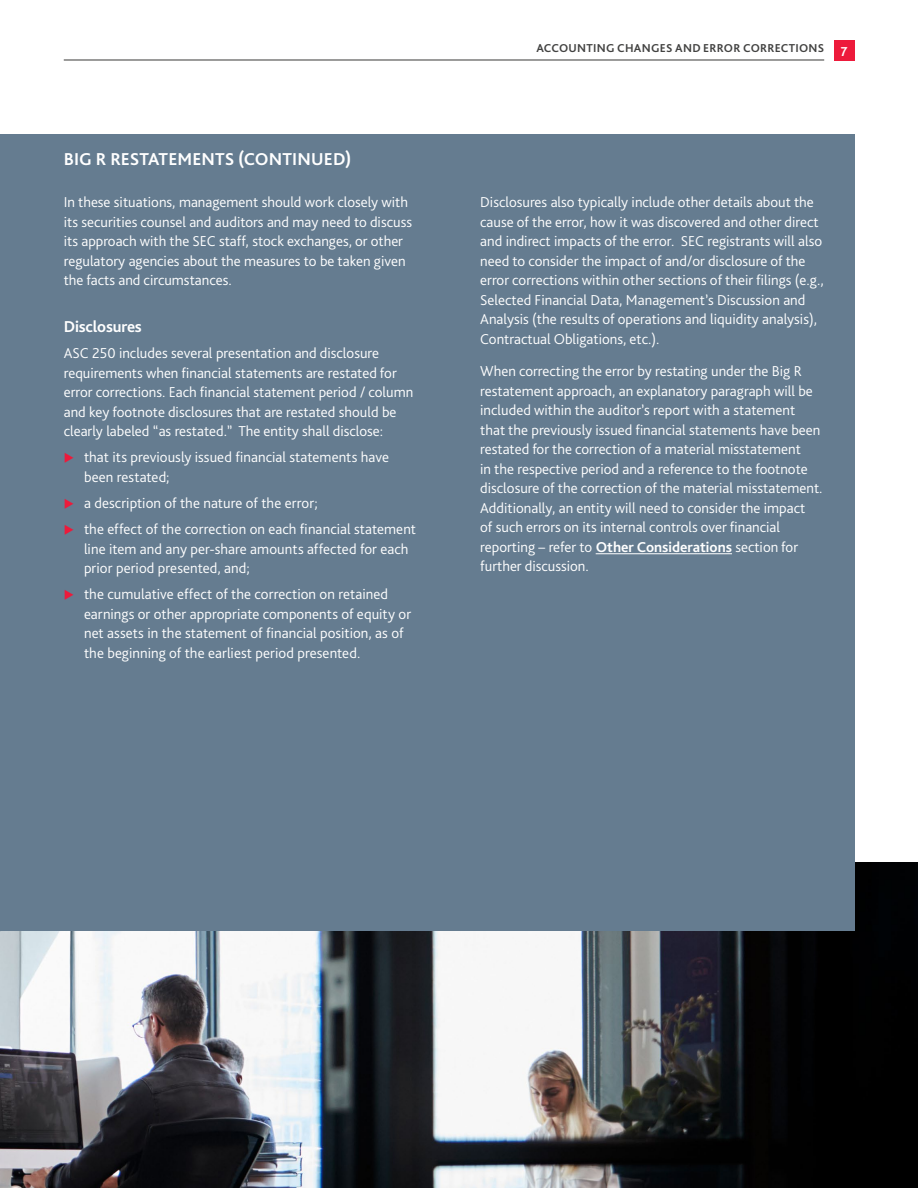
<style>
.page{position:relative;width:918px;height:1188px;background:#fff}
.page>*{position:absolute;margin:0;border:0;box-sizing:border-box;transform-origin:0 0}
.t1{font:700 18px "Bliss Pro";letter-spacing:.005em;color:#fff}
.t2{font:700 16.5px "Bliss Pro";letter-spacing:-.01em;color:#fff}
.t3{font:300 15px/19.5px "Bliss Pro";color:#fff}
.t4{font:700 13.5px "Bliss Pro";color:#fff}
.t5{font:700 12px "Bliss Pro";letter-spacing:.02em;color:#424241}
.s1{font-weight:700}
</style>
<div class="page">
<img style="left:0;top:862px;width:918px;height:326px">
<div style="left:0;top:134px;width:854px;height:797px;background:#657c90"></div>
<hr style="left:596px;top:553px;width:136px;height:1px;background:#fff">
<div style="left:834px;top:40px;width:20px;height:21px;background:#ed1a3b"></div>
<hr style="left:64px;top:59px;width:760px;height:2px;background:#424241">
<p class="t1" style="left:64px;top:148px;width:289px">BIG R RESTATEMENTS (CONTINUED)</p>
<p class="t3" style="left:64px;top:192px;width:350px">In these situations, management should work closely with its securities counsel and auditors and may need to discuss its approach with the SEC staff, stock exchanges, or other regulatory agencies about the measures to be taken given the facts and circumstances.</p>
<p class="t2" style="left:64px;top:317px;width:80px">Disclosures</p>
<p class="t3" style="left:64px;top:343px;width:351px">ASC 250 includes several presentation and disclosure requirements when financial statements are restated for error corrections. Each financial statement period / column and key footnote disclosures that are restated should be clearly labeled “as restated.” The entity shall disclose:</p>
<p class="t3" style="left:84px;top:447px;width:307px">that its previously issued financial statements have been restated;</p>
<p class="t3" style="left:84px;top:489px;width:334px;line-height:26.2px">a description of the nature of the error;<br>the effect of the correction on each financial statement</p>
<p class="t3" style="left:84px;top:539px;width:326px">line item and any per-share amounts affected for each prior period presented, and;</p>
<p class="t3" style="left:84px;top:584px;width:329px">the cumulative effect of the correction on retained earnings or other appropriate components of equity or net assets in the statement of financial position, as of the beginning of the earliest period presented.</p>
<p class="t5" style="left:536px;top:40px;width:289px">ACCOUNTING CHANGES AND ERROR CORRECTIONS</p>
<p class="t4" style="left:841px;top:43px;width:8px">7</p>
<p class="t3" style="left:480px;top:192px;width:345px">Disclosures also typically include other details about the cause of the error, how it was discovered and other direct and indirect impacts of the error. SEC registrants will also need to consider the impact of and/or disclosure of the error corrections within other sections of their filings (e.g., Selected Financial Data, Management’s Discussion and Analysis (the results of operations and liquidity analysis), Contractual Obligations, etc.).</p>
<p class="t3" style="left:480px;top:361px;width:344px">When correcting the error by restating under the Big R restatement approach, an explanatory paragraph will be included within the auditor’s report with a statement that the previously issued financial statements have been restated for the correction of a material misstatement<br>in the respective period and a reference to the footnote disclosure of the correction of the material misstatement.<br>Additionally, an entity will need to consider the impact<br>of such errors on its internal controls over financial reporting – refer to <span class="s1">Other Considerations</span> section for further discussion.</p>
</div>
